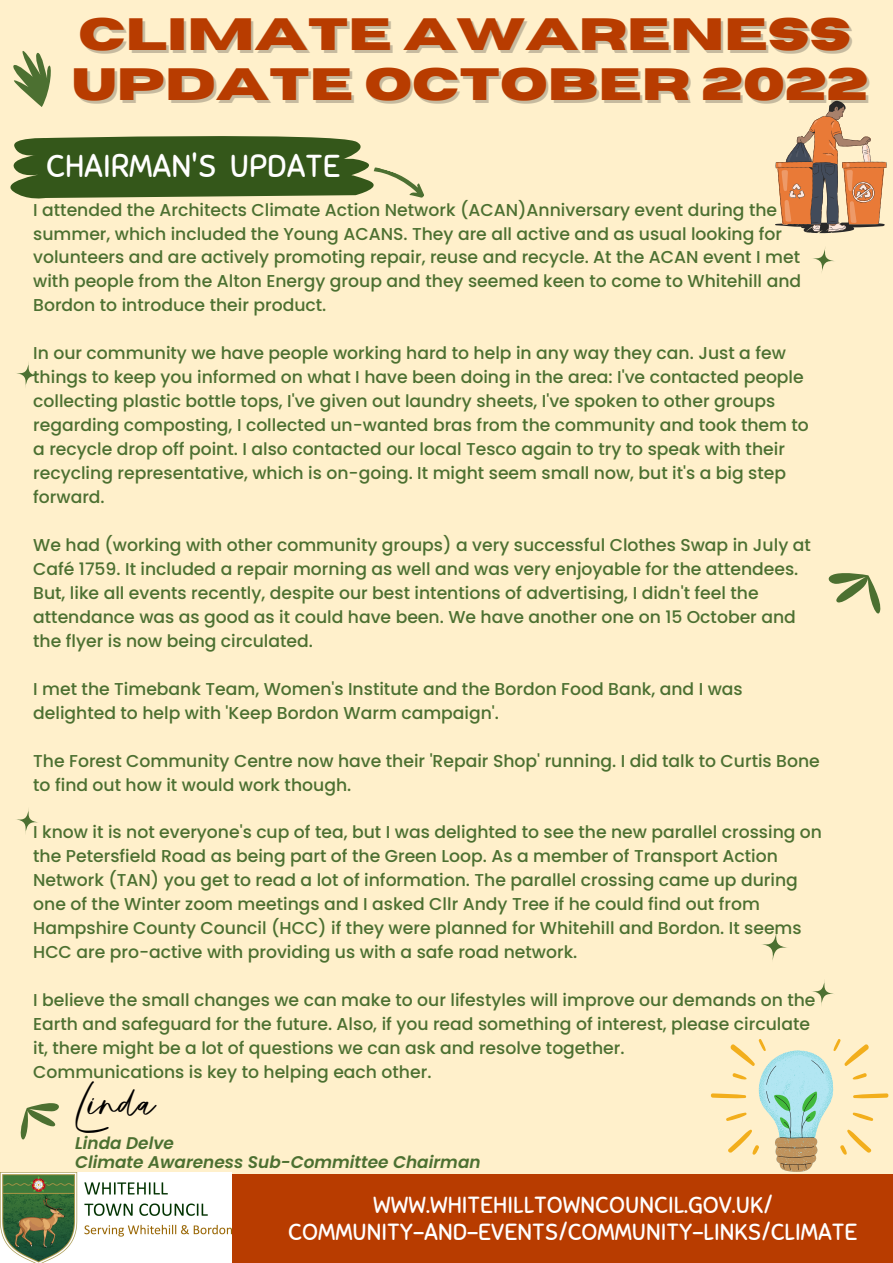
<style>
.page{position:relative;width:893px;height:1263px;background:#fff0cb}
.page>*{position:absolute;margin:0;border:0;box-sizing:border-box;transform-origin:0 0}
.t1{font:700 45.08px/49.7px "Horizon";color:#b83c00}
.t2{font:36.38px "South Catalonia";color:#000}
.t3{font:31.65px "Sniglet";color:#fff}
.t4{font:23.25px/27.6px "Sniglet";color:#fff;text-align:center}
.t5{font:500 17.17px/23.9px "Poppins";color:#4c7031}
.t6{font:italic 600 16.88px/19.4px "Poppins";color:#4c7031}
</style>
<div class="page">
<svg style="left:13px;top:51px;width:38px;height:56px"></svg>
<svg style="left:828px;top:573px;width:53px;height:41px"></svg>
<svg style="left:775px;top:101px;width:111px;height:132px"></svg>
<svg style="left:710px;top:1039px;width:179px;height:133px"></svg>
<svg style="left:762px;top:932px;width:25px;height:28px"></svg>
<svg style="left:812px;top:980px;width:22px;height:25px"></svg>
<svg style="left:10px;top:136px;width:414px;height:63px"></svg>
<div style="left:0;top:1174px;width:893px;height:89px;background:#b83c00"></div>
<svg style="left:20px;top:1103px;width:39px;height:37px"></svg>
<svg style="left:813px;top:247px;width:21px;height:25px"></svg>
<svg style="left:17px;top:362px;width:21px;height:25px"></svg>
<svg style="left:16px;top:808px;width:22px;height:26px"></svg>
<img style="left:0;top:1173px;width:231px;height:90px">
<h1 class="t1" style="left:72px;top:11px;width:798px">CLIMATE AWARENESS<br>UPDATE OCTOBER 2022</h1>
<h3 class="t3" style="left:46px;top:147px;width:296px">CHAIRMAN'S UPDATE</h3>
<p class="t5" style="left:33px;top:198px;width:769px">I attended the Architects Climate Action Network (ACAN)Anniversary event during the summer, which included the Young ACANS. They are all active and as usual looking for volunteers and are actively promoting repair, reuse and recycle. At the ACAN event I met with people from the Alton Energy group and they seemed keen to come to Whitehill and Bordon to introduce their product.</p>
<p class="t5" style="left:33px;top:341px;width:777px">In our community we have people working hard to help in any way they can. Just a few things to keep you informed on what I have been doing in the area: I've contacted people collecting plastic bottle tops, I've given out laundry sheets, I've spoken to other groups regarding composting, I collected un-wanted bras from the community and took them to a recycle drop off point. I also contacted our local Tesco again to try to speak with their recycling representative, which is on-going. It might seem small now, but it's a big step forward.</p>
<p class="t5" style="left:33px;top:533px;width:779px">We had (working with other community groups) a very successful Clothes Swap in July at Café 1759. It included a repair morning as well and was very enjoyable for the attendees.<br>But, like all events recently, despite our best intentions of advertising, I didn't feel the attendance was as good as it could have been. We have another one on 15 October and the flyer is now being circulated.</p>
<p class="t5" style="left:33px;top:677px;width:711px">I met the Timebank Team, Women's Institute and the Bordon Food Bank, and I was delighted to help with 'Keep Bordon Warm campaign'.</p>
<p class="t5" style="left:33px;top:748px;width:788px">The Forest Community Centre now have their 'Repair Shop' running. I did talk to Curtis Bone to find out how it would work though.</p>
<p class="t5" style="left:33px;top:820px;width:790px">I know it is not everyone's cup of tea, but I was delighted to see the new parallel crossing on the Petersfield Road as being part of the Green Loop. As a member of Transport Action Network (TAN) you get to read a lot of information. The parallel crossing came up during one of the Winter zoom meetings and I asked Cllr Andy Tree if he could find out from Hampshire County Council (HCC) if they were planned for Whitehill and Bordon. It seems HCC are pro-active with providing us with a safe road network.</p>
<p class="t5" style="left:33px;top:988px;width:784px">I believe the small changes we can make to our lifestyles will improve our demands on the Earth and safeguard for the future. Also, if you read something of interest, please circulate it, there might be a lot of questions we can ask and resolve together.<br>Communications is key to helping each other.</p>
<h2 class="t2" style="left:76px;top:1083px;width:81px">Linda</h2>
<p class="t6" style="left:75px;top:1133px;width:407px">Linda Delve<br>Climate Awareness Sub-Committee Chairman</p>
<h3 class="t4" style="left:288px;top:1191px;width:571px">WWW.WHITEHILLTOWNCOUNCIL.GOV.UK/<br>COMMUNITY-AND-EVENTS/COMMUNITY-LINKS/CLIMATE</h3>
</div>
